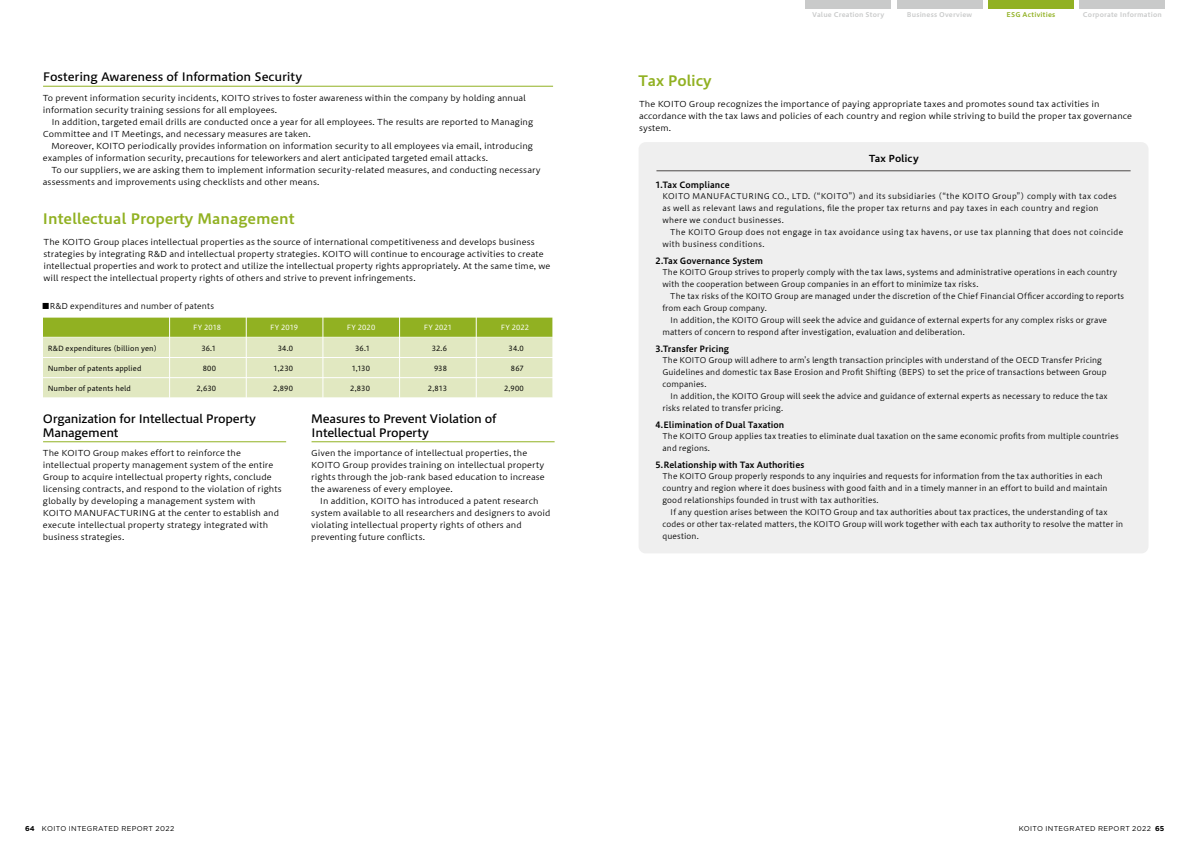
<style>
.page{position:relative;width:1191px;height:842px;background:#fff}
.page>*{position:absolute;margin:0;border:0;box-sizing:border-box;transform-origin:0 0}
.t1{font:14.2px "Hiragino UD Sans Std W6";color:#91b122;scale:1.05 1}
.t2{font:11.4px/14px "Hiragino UD Sans Std W5";letter-spacing:-.02em;color:#000;scale:1.05 1}
.t3{font:9.5px "Hiragino UD Sans Std W6";letter-spacing:.005em;color:#000;scale:1.05 1}
.t4{font:8.5px "Hiragino UD Sans Std W6";letter-spacing:.005em;color:#000}
.t5{font:8.1px/12px "Hiragino UD Sans Std W3";letter-spacing:.005em;color:#000;scale:1.05 1}
.t6{font:8px "Hiragino UD Sans Std W3";letter-spacing:.01em;color:#000}
.t7{font:7.8px/12px "Hiragino UD Sans Std W3";letter-spacing:.01em;color:#000}
.t8{font:7.8px/12px "Hiragino UD Sans Std W3";letter-spacing:.035em;color:#000}
.t9{font:7.8px/12px "Hiragino UD Sans Std W3";letter-spacing:.03em;color:#000}
.t10{font:7px "Hiragino UD Sans Std W4";letter-spacing:.015em;color:#000}
.t11{font:7px "Gotham";letter-spacing:.045em;color:#000}
.t12{font:7px "Hiragino UD Sans Std W4";letter-spacing:.015em;color:#fff}
.t13{font:6.5px "Hiragino UD Sans Std W6";letter-spacing:.03em;color:#c9caca;scale:1.05 1}
.t14{font:6.5px "Hiragino UD Sans Std W6";letter-spacing:.03em;color:#91b122;scale:1.05 1}
.s1{font-weight:700;font-size:7.1px}
</style>
<div class="page">
<div style="left:638px;top:142px;width:510px;height:411px;background:#efefef;border-radius:7px"></div>
<div style="left:43px;top:338px;width:509px;height:60px;background:#e1e8c1"></div>
<div style="left:43px;top:317px;width:509px;height:20px;background:#91b122"></div>
<hr style="left:656px;top:171px;width:474px;height:1px;background:#4c4948">
<hr style="left:43px;top:441px;width:243px;height:1px;background:#91b122">
<hr style="left:311px;top:441px;width:243px;height:1px;background:#91b122">
<hr style="left:43px;top:317px;width:510px;height:1px;background:#fff">
<hr style="left:43px;top:397px;width:510px;height:1px;background:#fff">
<hr style="left:43px;top:377px;width:510px;height:1px;background:#fff">
<hr style="left:43px;top:357px;width:510px;height:1px;background:#fff">
<hr style="left:476px;top:317px;width:1px;height:81px;background:#fff">
<hr style="left:399px;top:317px;width:1px;height:81px;background:#fff">
<hr style="left:322px;top:317px;width:1px;height:81px;background:#fff">
<hr style="left:246px;top:317px;width:1px;height:81px;background:#fff">
<hr style="left:169px;top:317px;width:1px;height:81px;background:#fff">
<hr style="left:43px;top:86px;width:510px;height:1px;background:#91b122">
<div style="left:1079px;top:0;width:85px;height:9px;background:#c9caca"></div>
<div style="left:805px;top:0;width:85px;height:9px;background:#c9caca"></div>
<div style="left:897px;top:0;width:85px;height:9px;background:#c9caca"></div>
<div style="left:988px;top:0;width:85px;height:9px;background:#91b122"></div>
<h2 class="t2" style="left:43px;top:69px;width:249px">Fostering Awareness of Information Security</h2>
<p class="t5" style="left:43px;top:91px;width:461px">To prevent information security incidents, KOITO strives to foster awareness within the company by holding annual information security training sessions for all employees.</p>
<p class="t5" style="left:43px;top:115px;width:468px;text-indent:8px">In addition, targeted email drills are conducted once a year for all employees. The results are reported to Managing<br>Committee and IT Meetings, and necessary measures are taken.</p>
<p class="t5" style="left:43px;top:139px;width:468px;text-indent:8px">Moreover, KOITO periodically provides information on information security to all employees via email, introducing examples of information security, precautions for teleworkers and alert anticipated targeted email attacks.</p>
<p class="t5" style="left:43px;top:163px;width:476px;text-indent:8px">To our suppliers, we are asking them to implement information security-related measures, and conducting necessary assessments and improvements using checklists and other means.</p>
<h1 class="t1" style="left:42px;top:208px;width:242px">Intellectual Property Management</h1>
<p class="t5" style="left:43px;top:235px;width:484px">The KOITO Group places intellectual properties as the source of international competitiveness and develops business strategies by integrating R&amp;D and intellectual property strategies. KOITO will continue to encourage activities to create intellectual properties and work to protect and utilize the intellectual property rights appropriately. At the same time, we will respect the intellectual property rights of others and strive to prevent infringements.</p>
<p class="t6" style="left:42px;top:299px;width:174px">■R&amp;D expenditures and number of patents</p>
<p class="t12" style="left:193px;top:322px;width:29px">FY 2018</p>
<p class="t12" style="left:270px;top:322px;width:29px">FY 2019</p>
<p class="t12" style="left:347px;top:322px;width:30px">FY 2020</p>
<p class="t12" style="left:424px;top:322px;width:30px">FY 2021</p>
<p class="t12" style="left:501px;top:322px;width:30px">FY 2022</p>
<p class="t10" style="left:48px;top:343px;width:111px">R&amp;D expenditures (billion yen)</p>
<p class="t10" style="left:48px;top:363px;width:95px">Number of patents applied</p>
<p class="t10" style="left:48px;top:383px;width:85px">Number of patents held</p>
<p class="t10" style="left:201px;top:343px;width:16px">36.1</p>
<p class="t10" style="left:203px;top:363px;width:15px">800</p>
<p class="t10" style="left:196px;top:383px;width:21px">2,630</p>
<p class="t10" style="left:278px;top:343px;width:17px">34.0</p>
<p class="t10" style="left:273px;top:363px;width:21px">1,230</p>
<p class="t10" style="left:273px;top:383px;width:21px">2,890</p>
<p class="t10" style="left:355px;top:343px;width:16px">36.1</p>
<p class="t10" style="left:352px;top:363px;width:20px">1,130</p>
<p class="t10" style="left:350px;top:383px;width:21px">2,830</p>
<p class="t10" style="left:432px;top:343px;width:17px">32.6</p>
<p class="t10" style="left:434px;top:363px;width:14px">938</p>
<p class="t10" style="left:428px;top:383px;width:21px">2,813</p>
<p class="t10" style="left:508px;top:343px;width:17px">34.0</p>
<p class="t10" style="left:511px;top:363px;width:14px">867</p>
<p class="t10" style="left:504px;top:383px;width:21px">2,900</p>
<h2 class="t2" style="left:43px;top:411px;width:205px">Organization for Intellectual Property<br>Management</h2>
<p class="t5" style="left:43px;top:447px;width:229px">The KOITO Group makes effort to reinforce the intellectual property management system of the entire Group to acquire intellectual property rights, conclude licensing contracts, and respond to the violation of rights globally by developing a management system with KOITO MANUFACTURING at the center to establish and execute intellectual property strategy integrated with business strategies.</p>
<h2 class="t2" style="left:311px;top:411px;width:178px">Measures to Prevent Violation of<br>Intellectual Property</h2>
<p class="t5" style="left:311px;top:447px;width:224px">Given the importance of intellectual properties, the KOITO Group provides training on intellectual property rights through the job-rank based education to increase the awareness of every employee.</p>
<p class="t5" style="left:311px;top:495px;width:229px;text-indent:8px">In addition, KOITO has introduced a patent research system available to all researchers and designers to avoid violating intellectual property rights of others and preventing future conflicts.</p>
<h1 class="t1" style="left:638px;top:69px;width:72px">Tax Policy</h1>
<p class="t13" style="left:812px;top:9px;width:70px">Value Creation Story</p>
<p class="t13" style="left:907px;top:9px;width:64px">Business Overview</p>
<p class="t14" style="left:1006px;top:9px;width:48px">ESG Activities</p>
<p class="t13" style="left:1082px;top:9px;width:77px">Corporate Information</p>
<p class="t5" style="left:639px;top:97px;width:471px">The KOITO Group recognizes the importance of paying appropriate taxes and promotes sound tax activities in accordance with the tax laws and policies of each country and region while striving to build the proper tax governance system.</p>
<p class="t3" style="left:868px;top:151px;width:49px">Tax Policy</p>
<p class="t4" style="left:655px;top:178px;width:76px">1.Tax Compliance</p>
<p class="t8" style="left:662px;top:190px;width:456px">KOITO MANUFACTURING CO., LTD. (“KOITO”) and its subsidiaries (“the KOITO Group”) comply with tax codes as well as relevant laws and regulations, file the proper tax returns and pay taxes in each country and region where we conduct businesses.</p>
<p class="t9" style="left:662px;top:226px;width:462px;text-indent:8px">The KOITO Group does not engage in tax avoidance using tax havens, or use tax planning that does not coincide with business conditions.</p>
<p class="t4" style="left:655px;top:254px;width:109px">2.Tax Governance System</p>
<p class="t7" style="left:662px;top:266px;width:456px">The KOITO Group strives to properly comply with the tax laws, systems and administrative operations in each country with the cooperation between Group companies in an effort to minimize tax risks.</p>
<p class="t7" style="left:670px;top:290px;width:455px">The tax risks of the KOITO Group are managed under the discretion of the Chief Financial Officer according to reports</p>
<p class="t7" style="left:662px;top:302px;width:106px">from each Group company.</p>
<p class="t7" style="left:670px;top:314px;width:438px">In addition, the KOITO Group will seek the advice and guidance of external experts for any complex risks or grave</p>
<p class="t7" style="left:662px;top:326px;width:304px">matters of concern to respond after investigation, evaluation and deliberation.</p>
<p class="t4" style="left:655px;top:342px;width:75px">3.Transfer Pricing</p>
<p class="t7" style="left:662px;top:354px;width:445px">The KOITO Group will adhere to armʼs length transaction principles with understand of the OECD Transfer Pricing<br>Guidelines and domestic tax Base Erosion and Profit Shifting (BEPS) to set the price of transactions between Group companies.</p>
<p class="t7" style="left:662px;top:390px;width:447px;text-indent:8px">In addition, the KOITO Group will seek the advice and guidance of external experts as necessary to reduce the tax risks related to transfer pricing.</p>
<p class="t4" style="left:655px;top:418px;width:130px">4.Elimination of Dual Taxation</p>
<p class="t7" style="left:662px;top:430px;width:458px">The KOITO Group applies tax treaties to eliminate dual taxation on the same economic profits from multiple countries and regions.</p>
<p class="t4" style="left:655px;top:458px;width:150px">5.Relationship with Tax Authorities</p>
<p class="t7" style="left:662px;top:470px;width:446px">The KOITO Group properly responds to any inquiries and requests for information from the tax authorities in each country and region where it does business with good faith and in a timely manner in an effort to build and maintain good relationships founded in trust with tax authorities.</p>
<p class="t7" style="left:662px;top:506px;width:462px;text-indent:8px">If any question arises between the KOITO Group and tax authorities about tax practices, the understanding of tax codes or other tax-related matters, the KOITO Group will work together with each tax authority to resolve the matter in question.</p>
<p class="t11" style="left:25px;top:823px;width:150px"><span class="s1">64</span> KOITO INTEGRATED REPORT 2022</p>
<p class="t11" style="left:1018px;top:823px;width:147px">KOITO INTEGRATED REPORT 2022 <span class="s1">65</span></p>
</div>
